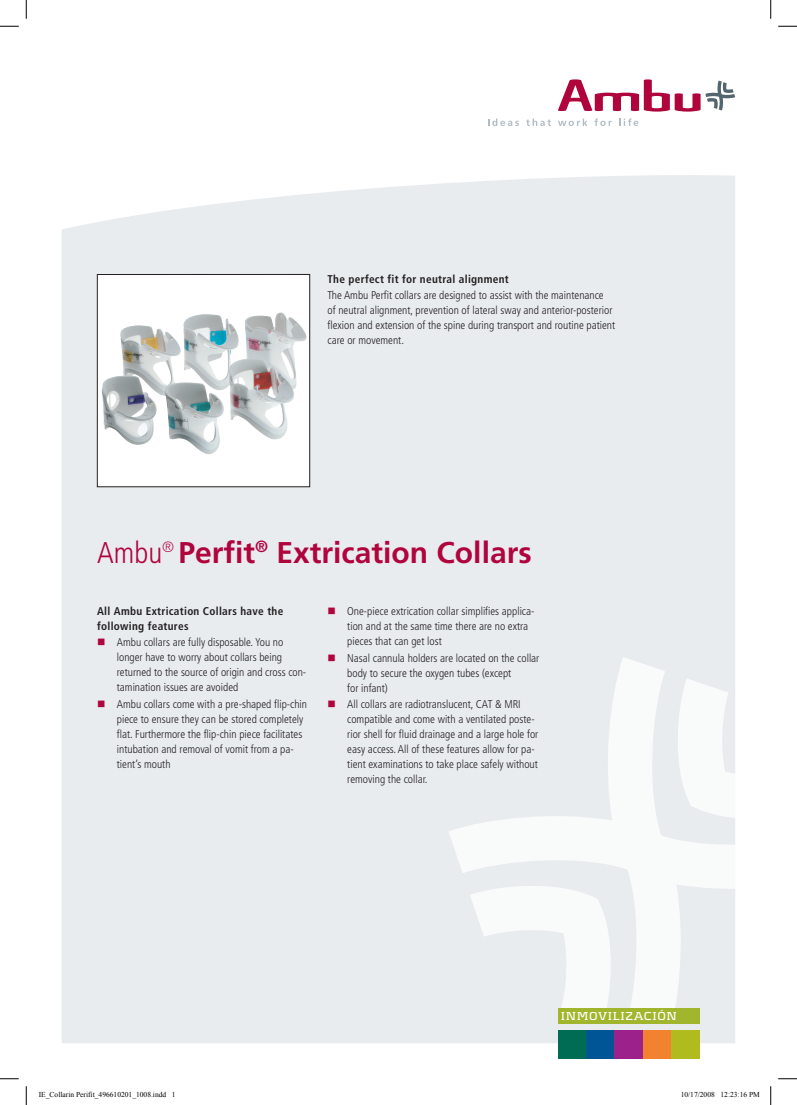
<style>
.page{position:relative;width:797px;height:1105px;background:#fff}
.page>*{position:absolute;margin:0;border:0;box-sizing:border-box;transform-origin:0 0}
.t1{font:700 30px "Frutiger";color:#b0043d}
.t2{font:700 12px "Kontrapunkt";letter-spacing:.05em;color:#fff}
.t3{font:300 condensed 11.25px/15px "Frutiger";color:#231f20}
.t4{font:700 condensed 11.25px/15px "Frutiger";letter-spacing:.025em;color:#231f20}
.t5{font:7.5px "Times New Roman";color:#000}
.s1{font-weight:300;font-stretch:condensed}
.s2{color:#b0043d}
</style>
<div class="page">
<div style="left:62px;top:175px;width:673px;height:868px;background:#e9ecef"></div>
<svg style="left:558px;top:79px;width:177px;height:33px"></svg>
<svg style="left:488px;top:118px;width:31px;height:8px"></svg>
<svg style="left:526px;top:118px;width:25px;height:8px"></svg>
<svg style="left:558px;top:118px;width:29px;height:8px"></svg>
<svg style="left:594px;top:118px;width:17px;height:8px"></svg>
<svg style="left:619px;top:118px;width:19px;height:8px"></svg>
<svg style="left:448px;top:657px;width:287px;height:356px;fill:#e9ecef"></svg>
<svg style="left:470px;top:882px;width:145px;height:131px"></svg>
<div style="left:558px;top:1030px;width:28px;height:29px;background:#006c53"></div>
<div style="left:586px;top:1030px;width:28px;height:29px;background:#005594"></div>
<div style="left:614px;top:1030px;width:29px;height:29px;background:#9c218a"></div>
<div style="left:643px;top:1030px;width:28px;height:29px;background:#f28130"></div>
<div style="left:671px;top:1030px;width:28px;height:29px;background:#b0bb1d"></div>
<div style="left:558px;top:1008px;width:141px;height:15px;background:#a2b62d"></div>
<svg style="left:99px;top:276px;width:209px;height:209px"></svg>
<img style="left:183px;top:312px;width:124px;height:128px">
<div style="left:97px;top:274px;width:213px;height:213px;border:1px solid #231f20"></div>
<svg style="left:0;top:25px;width:19px;height:2px"></svg>
<svg style="left:778px;top:25px;width:19px;height:2px"></svg>
<svg style="left:0;top:1078px;width:19px;height:1px"></svg>
<svg style="left:778px;top:1078px;width:19px;height:1px"></svg>
<svg style="left:25px;top:0;width:2px;height:19px"></svg>
<svg style="left:25px;top:1086px;width:2px;height:19px"></svg>
<svg style="left:770px;top:0;width:1px;height:19px"></svg>
<svg style="left:770px;top:1086px;width:1px;height:19px"></svg>
<p class="t4" style="left:327px;top:271px;width:183px">The perfect fit for neutral alignment</p>
<p class="t3" style="left:327px;top:288px;width:289px">The Ambu Perfit collars are designed to assist with the maintenance<br>of neutral alignment, prevention of lateral sway and anterior-posterior flexion and extension of the spine during transport and routine patient care or movement.</p>
<h1 class="t1" style="left:97px;top:534px;width:436px"><span class="s1">Ambu</span><sup>®</sup> Perfit<sup>®</sup> Extrication Collars</h1>
<p class="t4" style="left:97px;top:603px;width:188px">All Ambu Extrication Collars have the following features</p>
<p class="t3" style="left:117px;top:635px;width:191px;text-indent:-20px"><span class="s2">■</span> Ambu collars are fully disposable. You no longer have to worry about collars being returned to the source of origin and cross con&shy;tamination issues are avoided</p>
<p class="t3" style="left:117px;top:697px;width:192px;text-indent:-20px"><span class="s2">■</span> Ambu collars come with a pre-shaped flip-chin piece to ensure they can be stored completely flat. Furthermore the flip-chin piece facilitates intubation and removal of vomit from a pa&shy;tient’s mouth</p>
<p class="t3" style="left:347px;top:604px;width:189px;text-indent:-20px"><span class="s2">■</span> One-piece extrication collar simplifies applica&shy;tion and at the same time there are no extra pieces that can get lost</p>
<p class="t3" style="left:347px;top:650px;width:194px;text-indent:-20px"><span class="s2">■</span> Nasal cannula holders are located on the collar body to secure the oxygen tubes (except<br>for infant)</p>
<p class="t3" style="left:347px;top:697px;width:193px;text-indent:-20px"><span class="s2">■</span> All collars are radiotranslucent, CAT &amp; MRI compatible and come with a ventilated poste&shy;rior shell for fluid drainage and a large hole for easy access. All of these features allow for pa&shy;tient examinations to take place safely without removing the collar.</p>
<p class="t2" style="left:561px;top:1009px;width:118px">INMOVILIZACIÓN</p>
<p class="t5" style="left:39px;top:1090px;width:138px">IE_Collarin Perifit_496610201_1008.indd 1</p>
<p class="t5" style="left:680px;top:1090px;width:81px">10/17/2008 12:23:16 PM</p>
</div>
